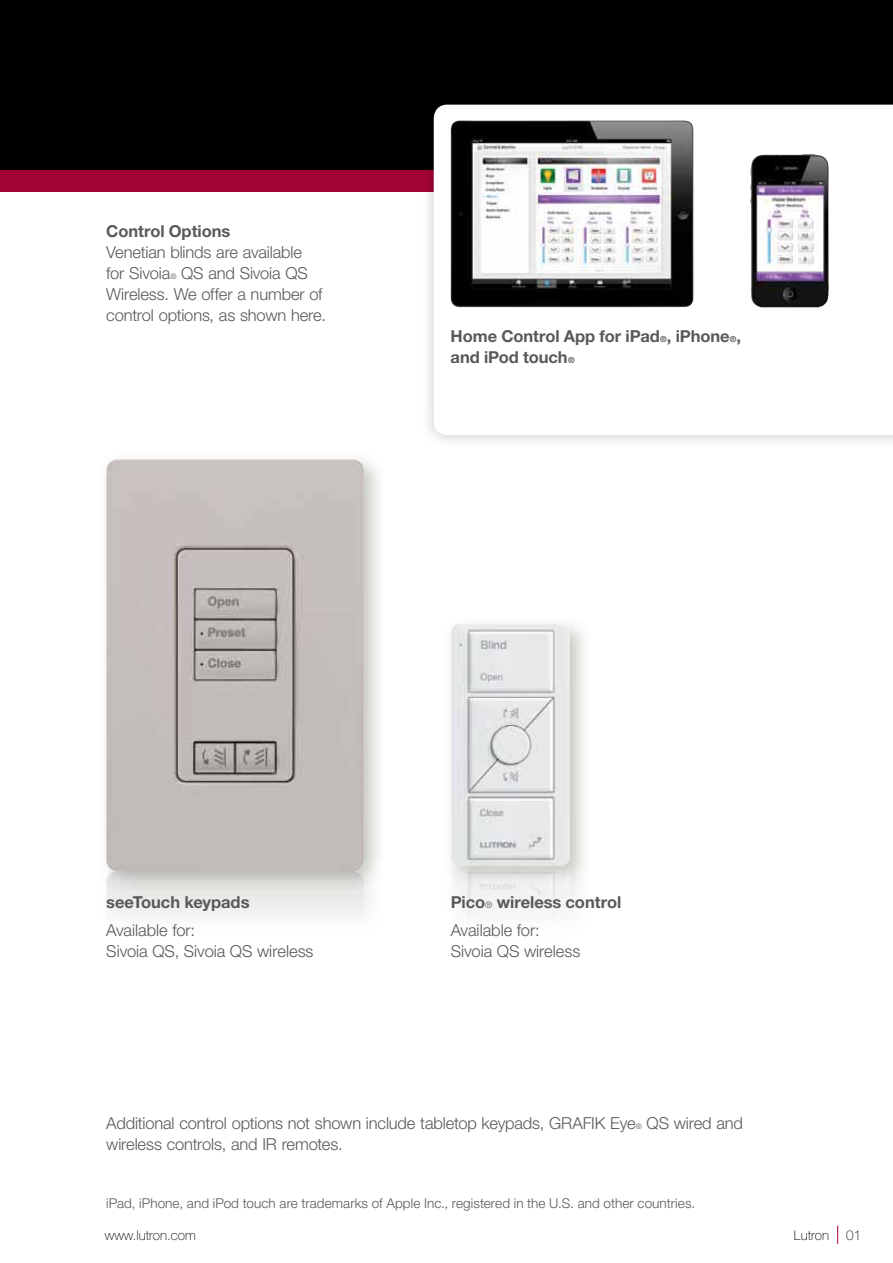
<style>
.page{position:relative;width:893px;height:1263px;background:#fff}
.page>*{position:absolute;margin:0;border:0;box-sizing:border-box;transform-origin:0 0}
.t1{font:300 16.5px/21px "Helvetica Neue LT Std";letter-spacing:-.01em;color:#58595b}
.t2{font:700 16.5px/27.8px "Helvetica Neue LT Std";letter-spacing:-.005em;color:#58595b}
.t3{font:300 13.5px "Helvetica Neue LT Std";letter-spacing:.005em;color:#58595b}
.t4{font:100 13.5px "Helvetica Neue";color:#000}
.s1{font-size:7.5px}
.s2{font-size:8.25px}
.s3{font-weight:300;font-size:9px}
.s4{font-weight:300}
</style>
<div class="page">
<div style="left:0;top:0;width:893px;height:170px;background:#000"></div>
<div style="left:0;top:170px;width:893px;height:21px;background:#a30234"></div>
<img style="left:106px;top:459px;width:258px;height:466px">
<img style="left:104px;top:862px;width:277px;height:30px">
<img style="left:421px;top:191px;width:472px;height:251px">
<img style="left:430px;top:104px;width:463px;height:87px">
<svg style="left:434px;top:105px;width:459px;height:330px"></svg>
<div style="left:452px;top:887px;width:118px;height:40px;background:#f5f5f5"></div>
<img style="left:450px;top:624px;width:135px;height:233px">
<img style="left:448px;top:857px;width:141px;height:30px">
<img style="left:451px;top:120px;width:242px;height:187px">
<img style="left:750px;top:154px;width:79px;height:153px">
<svg style="left:837px;top:1226px;width:1px;height:18px"></svg>
<p class="t2" style="left:106px;top:219px;width:126px">Control Options</p>
<p class="t1" style="left:106px;top:244px;width:221px">Venetian blinds are available<br>for Sivoia<span class="s1">®</span> QS and Sivoia QS<br>Wireless. We offer a number of control options, as shown here.</p>
<p class="t2" style="left:451px;top:328px;width:292px;line-height:21px">Home Control App for iPad<span class="s2">®</span>, iPhone<span class="s2">®</span>, and iPod touch<span class="s2">®</span></p>
<p class="t2" style="left:106px;top:890px;width:145px">seeTouch keypads</p>
<p class="t1" style="left:106px;top:921px;width:209px">Available for:<br>Sivoia QS, Sivoia QS wireless</p>
<p class="t2" style="left:451px;top:890px;width:172px">Pico<span class="s3">®</span> wireless control<br><span class="s4">Available for:</span></p>
<p class="t1" style="left:451px;top:942px;width:131px">Sivoia QS wireless</p>
<p class="t1" style="left:106px;top:1115px;width:638px">Additional control options not shown include tabletop keypads, GRAFIK Eye<span class="s1">®</span> QS wired and wireless controls, and IR remotes.</p>
<p class="t3" style="left:106px;top:1198px;width:590px">iPad, iPhone, and iPod touch are trademarks of Apple Inc., registered in the U.S. and other countries.</p>
<p class="t4" style="left:105px;top:1230px;width:93px">www.lutron.com</p>
<p class="t4" style="left:794px;top:1230px;width:37px">Lutron</p>
<p class="t4" style="left:846px;top:1230px;width:17px">01</p>
</div>
